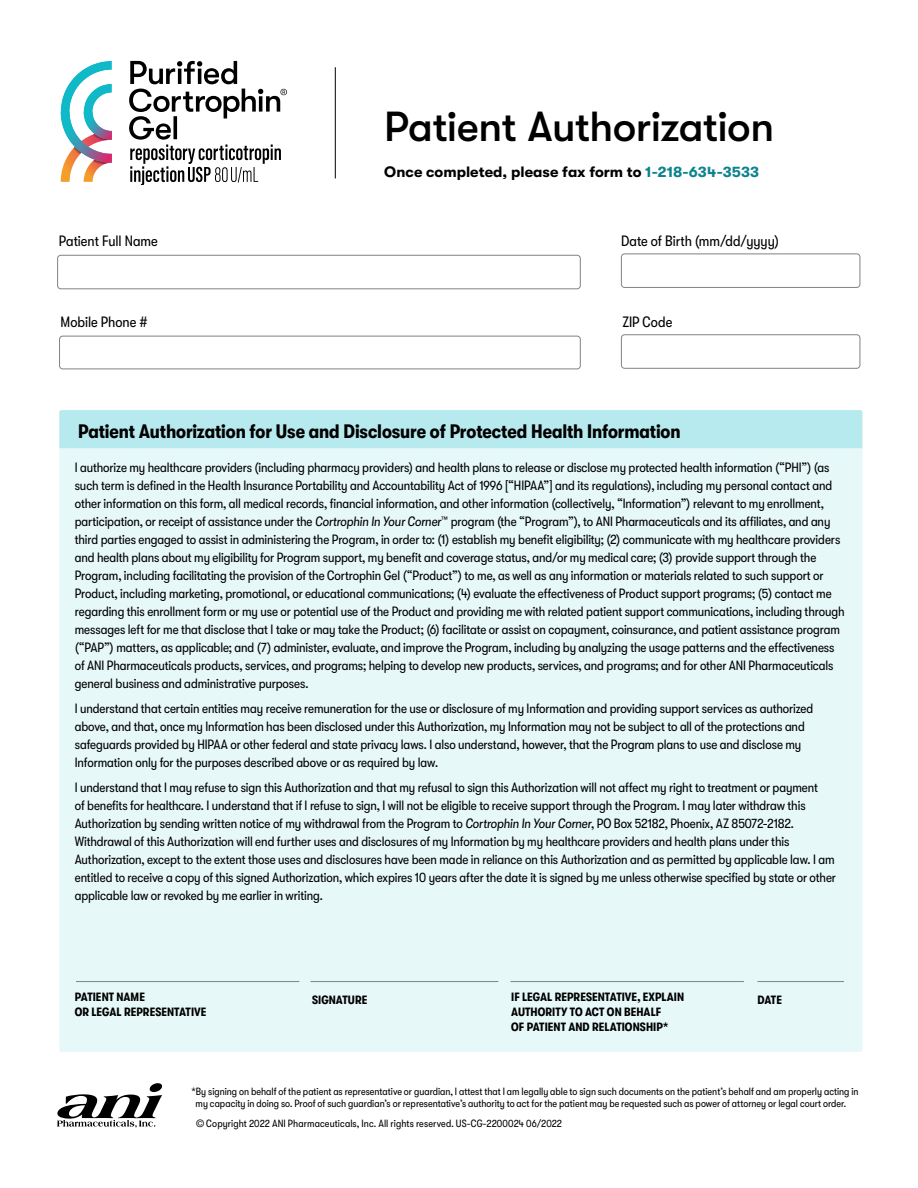
<style>
.page{position:relative;width:918px;height:1188px;background:#fff}
.page>*{position:absolute;margin:0;border:0;box-sizing:border-box;transform-origin:0 0}
.t1{font:500 42px "GT Walsheim";letter-spacing:-.015em;color:#000}
.t2{font:700 condensed 19.5px "GT Walsheim";letter-spacing:-.005em;color:#000}
.t3{font:condensed 15px "GT Walsheim";color:#000}
.t4{font:700 15px "GT Walsheim";letter-spacing:.005em;color:#000}
.t5{font:condensed 13.5px/18px "GT Walsheim";letter-spacing:-.005em;color:#000}
.t6{font:700 condensed 12px/15px "GT Walsheim";letter-spacing:.005em;color:#000}
.t7{font:condensed 10.5px/12px "GT Walsheim";letter-spacing:.005em;color:#000}
.s1{color:#0b838e}
.s2{font-style:italic}
</style>
<div class="page">
<div style="left:59px;top:448px;width:803px;height:604px;background:#e7f8f9"></div>
<div style="left:59px;top:410px;width:803px;height:38px;background:#b7eaee"></div>
<svg style="left:129px;top:61px;width:158px;height:124px"></svg>
<svg style="left:61px;top:61px;width:51px;height:121px"></svg>
<div style="left:57px;top:255px;width:523px;height:34px;border:1px solid #808285;border-radius:3px"></div>
<div style="left:59px;top:336px;width:521px;height:33px;border:1px solid #808285;border-radius:3px"></div>
<div style="left:621px;top:254px;width:239px;height:34px;border:1px solid #808285;border-radius:3px"></div>
<div style="left:621px;top:335px;width:239px;height:33px;border:1px solid #808285;border-radius:3px"></div>
<svg style="left:57px;top:1083px;width:105px;height:45px"></svg>
<hr style="left:335px;top:67px;width:1px;height:111px;background:#000">
<hr style="left:76px;top:981px;width:223px;height:1px;background:#808285">
<hr style="left:310px;top:981px;width:188px;height:1px;background:#808285">
<hr style="left:758px;top:981px;width:86px;height:1px;background:#808285">
<hr style="left:510px;top:981px;width:234px;height:1px;background:#808285">
<h1 class="t1" style="left:384px;top:103px;width:391px">Patient Authorization</h1>
<p class="t4" style="left:384px;top:163px;width:377px">Once completed, please fax form to <span class="s1">1-218-634-3533</span></p>
<p class="t3" style="left:59px;top:232px;width:100px">Patient Full Name</p>
<p class="t3" style="left:621px;top:232px;width:160px">Date of Birth (mm/dd/yyyy)</p>
<p class="t3" style="left:61px;top:313px;width:88px">Mobile Phone #</p>
<p class="t3" style="left:622px;top:313px;width:51px">ZIP Code</p>
<h2 class="t2" style="left:78px;top:420px;width:604px">Patient Authorization for Use and Disclosure of Protected Health Information</h2>
<p class="t5" style="left:75px;top:459px;width:771px">I authorize my healthcare providers (including pharmacy providers) and health plans to release or disclose my protected health information (“PHI”) (as such term is defined in the Health Insurance Portability and Accountability Act of 1996 [“HIPAA”] and its regulations), including my personal contact and other information on this form, all medical records, financial information, and other information (collectively, “Information”) relevant to my enrollment, participation, or receipt of assistance under the <span class="s2">Cortrophin In Your Corner</span><sup>™</sup> program (the “Program”), to ANI Pharmaceuticals and its affiliates, and any third parties engaged to assist in administering the Program, in order to: (1) establish my benefit eligibility; (2) communicate with my healthcare providers and health plans about my eligibility for Program support, my benefit and coverage status, and/or my medical care; (3) provide support through the Program, including facilitating the provision of the Cortrophin Gel (“Product”) to me, as well as any information or materials related to such support or Product, including marketing, promotional, or educational communications; (4) evaluate the effectiveness of Product support programs; (5) contact me regarding this enrollment form or my use or potential use of the Product and providing me with related patient support communications, including through messages left for me that disclose that I take or may take the Product; (6) facilitate or assist on copayment, coinsurance, and patient assistance program (“PAP”) matters, as applicable; and (7) administer, evaluate, and improve the Program, including by analyzing the usage patterns and the effectiveness of ANI Pharmaceuticals products, services, and programs; helping to develop new products, services, and programs; and for other ANI Pharmaceuticals general business and administrative purposes.</p>
<p class="t5" style="left:75px;top:700px;width:740px">I understand that certain entities may receive remuneration for the use or disclosure of my Information and providing support services as authorized above, and that, once my Information has been disclosed under this Authorization, my Information may not be subject to all of the protections and safeguards provided by HIPAA or other federal and state privacy laws. I also understand, however, that the Program plans to use and disclose my Information only for the purposes described above or as required by law.</p>
<p class="t5" style="left:75px;top:778px;width:763px">I understand that I may refuse to sign this Authorization and that my refusal to sign this Authorization will not affect my right to treatment or payment<br>of benefits for healthcare. I understand that if I refuse to sign, I will not be eligible to receive support through the Program. I may later withdraw this Authorization by sending written notice of my withdrawal from the Program to <span class="s2">Cortrophin In Your Corner</span>, PO Box 52182, Phoenix, AZ 85072-2182.<br>Withdrawal of this Authorization will end further uses and disclosures of my Information by my healthcare providers and health plans under this Authorization, except to the extent those uses and disclosures have been made in reliance on this Authorization and as permitted by applicable law. I am entitled to receive a copy of this signed Authorization, which expires 10 years after the date it is signed by me unless otherwise specified by state or other applicable law or revoked by me earlier in writing.</p>
<p class="t6" style="left:75px;top:989px;width:133px">PATIENT NAME<br>OR LEGAL REPRESENTATIVE</p>
<p class="t6" style="left:312px;top:992px;width:57px">SIGNATURE</p>
<p class="t6" style="left:511px;top:989px;width:175px">IF LEGAL REPRESENTATIVE, EXPLAIN</p>
<p class="t6" style="left:758px;top:992px;width:26px">DATE</p>
<p class="t6" style="left:511px;top:1004px;width:159px">AUTHORITY TO ACT ON BEHALF<br>OF PATIENT AND RELATIONSHIP*</p>
<p class="t7" style="left:196px;top:1086px;width:664px;text-indent:-4px">*By signing on behalf of the patient as representative or guardian, I attest that I am legally able to sign such documents on the patient’s behalf and am properly acting in my capacity in doing so. Proof of such guardian’s or representative’s authority to act for the patient may be requested such as power of attorney or legal court order.</p>
<p class="t7" style="left:196px;top:1118px;width:368px">© Copyright 2022 ANI Pharmaceuticals, Inc. All rights reserved. US-CG-2200024 06/2022</p>
</div>
